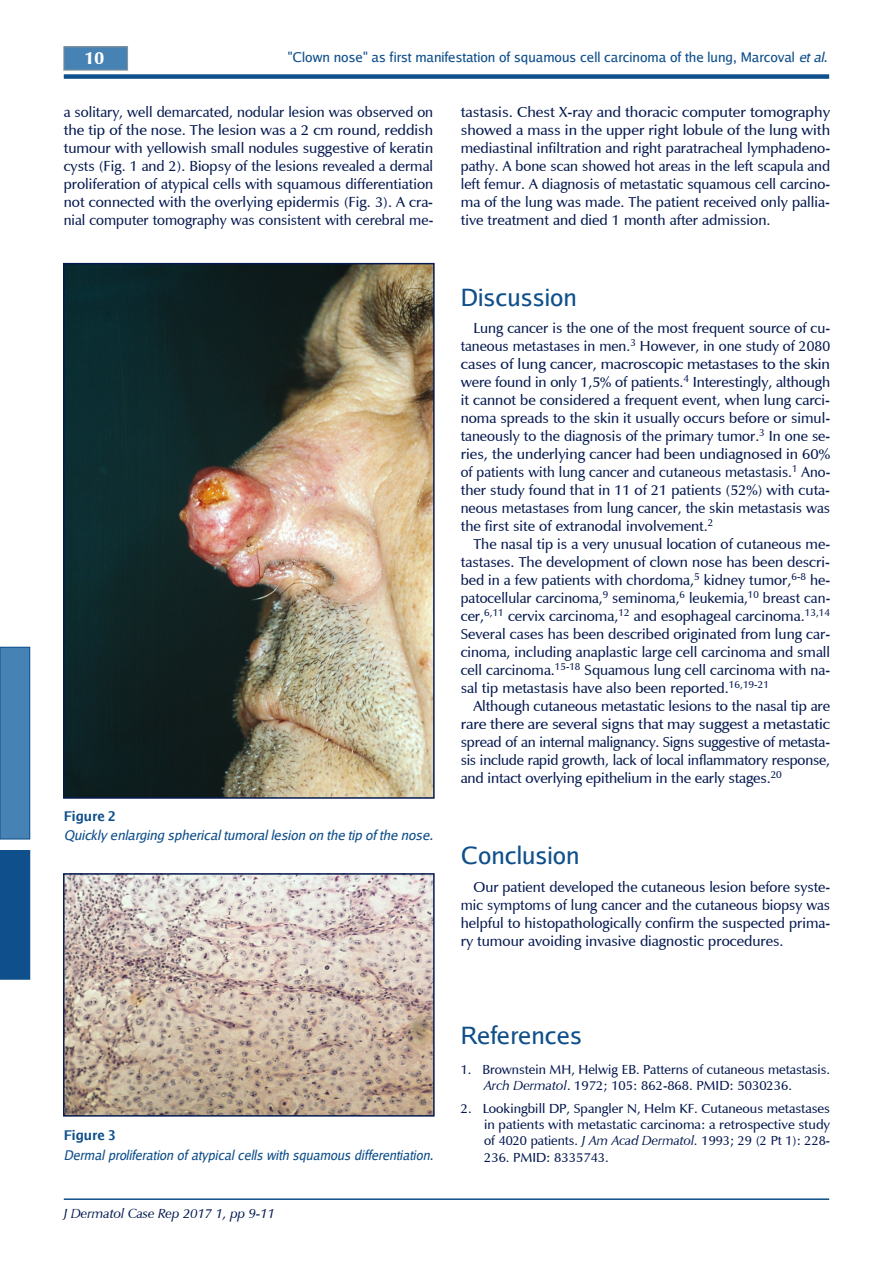
<style>
.page{position:relative;width:893px;height:1263px;background:#fff}
.page>*{position:absolute;margin:0;border:0;box-sizing:border-box;transform-origin:0 0}
.t1{font:24px "Luxi Sans";color:#0f4f8b}
.t2{font:700 18px "Mg Open Cosmetica";color:#fff}
.t3{font:15px/18px "Mg Open Cosmetica";color:#051950;text-align:justify}
.t4{font:15px/18px "Mg Open Cosmetica";color:#051950;text-align:justify;scale:1.04 1}
.t5{font:13.5px/16.2px "Mg Open Cosmetica";color:#051950}
.t6{font:13.5px "Luxi Sans";color:#0f4f8b}
.t7{font:italic 13.5px "Luxi Sans";color:#0f4f8b;scale:.93 1}
.t8{font:italic 13.5px "Luxi Sans";color:#0f4f8b}
.t9{font:italic 13.5px "Mg Open Cosmetica";color:#051950}
.t10{font:700 13.5px "Luxi Sans";color:#0f4f8b}
.s1{font-style:italic}
</style>
<div class="page">
<div style="left:64px;top:74px;width:765px;height:5px;background:#0f4f8b"></div>
<hr style="left:64px;top:1198px;width:765px;height:2px;background:#0f4f8b">
<div style="left:0;top:850px;width:30px;height:129px;background:#0f4f8b"></div>
<div style="left:0;top:647px;width:30px;height:192px;background:#4682b4"></div>
<div style="left:0;top:647px;width:30px;height:192px;border:1px solid #0f4f8b"></div>
<div style="left:64px;top:47px;width:64px;height:23px;background:#4682b4"></div>
<div style="left:64px;top:47px;width:64px;height:23px;border:1px solid #969696"></div>
<img style="left:66px;top:266px;width:366px;height:530px">
<div style="left:63px;top:263px;width:372px;height:536px;border:2px solid #051950"></div>
<img style="left:66px;top:876px;width:366px;height:237px">
<div style="left:63px;top:873px;width:372px;height:243px;border:2px solid #051950"></div>
<p class="t2" style="left:85px;top:47px;width:21px">10</p>
<p class="t6" style="left:288px;top:48px;width:541px">"Clown nose" as first manifestation of squamous cell carcinoma of the lung, Marcoval <span class="s1">et al</span>.</p>
<p class="t3" style="left:64px;top:104px;width:371px">a solitary, well demarcated, nodular lesion was observed on the tip of the nose. The lesion was a 2 cm round, reddish tumour with yellowish small nodules suggestive of keratin cysts (Fig. 1 and 2). Biopsy of the lesions revealed a dermal proliferation of atypical cells with squamous differentiation not connected with the overlying epidermis (Fig. 3). A cra&shy;nial computer tomography was consistent with cerebral me-</p>
<p class="t10" style="left:64px;top:807px;width:53px">Figure 2</p>
<p class="t8" style="left:64px;top:827px;width:371px">Quickly enlarging spherical tumoral lesion on the tip of the nose.</p>
<p class="t4" style="left:461px;top:104px;width:357px">tastasis. Chest X-ray and thoracic computer tomography showed a mass in the upper right lobule of the lung with mediastinal infiltration and right paratracheal lymphadeno&shy;pathy. A bone scan showed hot areas in the left scapula and left femur. A diagnosis of metastatic squamous cell carcino&shy;ma of the lung was made. The patient received only pallia&shy;tive treatment and died 1 month after admission.</p>
<h1 class="t1" style="left:461px;top:282px;width:118px">Discussion</h1>
<p class="t3" style="left:461px;top:320px;width:371px;text-indent:13px">Lung cancer is the one of the most frequent source of cu&shy;taneous metastases in men.<sup>3</sup> However, in one study of 2080 cases of lung cancer, macroscopic metastases to the skin were found in only 1,5% of patients.<sup>4</sup> Interestingly, although it cannot be considered a frequent event, when lung carci&shy;noma spreads to the skin it usually occurs before or simul&shy;taneously to the diagnosis of the primary tumor.<sup>3</sup> In one se&shy;ries, the underlying cancer had been undiagnosed in 60% of patients with lung cancer and cutaneous metastasis.<sup>1</sup> Ano&shy;ther study found that in 11 of 21 patients (52%) with cuta&shy;neous metastases from lung cancer, the skin metastasis was the first site of extranodal involvement.<sup>2</sup></p>
<p class="t3" style="left:461px;top:536px;width:371px;text-indent:13px">The nasal tip is a very unusual location of cutaneous me&shy;tastases. The development of clown nose has been descri&shy;bed in a few patients with chordoma,<sup>5</sup> kidney tumor,<sup>6-8</sup> he&shy;patocellular carcinoma,<sup>9</sup> seminoma,<sup>6</sup> leukemia,<sup>10</sup> breast can&shy;cer,<sup>6,11</sup> cervix carcinoma,<sup>12</sup> and esophageal carcinoma.<sup>13,14<br></sup>Several cases has been described originated from lung car&shy;cinoma, including anaplastic large cell carcinoma and small cell carcinoma.<sup>15-18</sup> Squamous lung cell carcinoma with na&shy;sal tip metastasis have also been reported.<sup>16,19-21</sup></p>
<p class="t3" style="left:461px;top:698px;width:371px;text-indent:13px">Although cutaneous metastatic lesions to the nasal tip are rare there are several signs that may suggest a metastatic spread of an internal malignancy. Signs suggestive of metasta&shy;sis include rapid growth, lack of local inflammatory response, and intact overlying epithelium in the early stages.<sup>20</sup></p>
<h1 class="t1" style="left:461px;top:840px;width:120px">Conclusion</h1>
<p class="t3" style="left:461px;top:878px;width:371px;text-indent:13px">Our patient developed the cutaneous lesion before syste&shy;mic symptoms of lung cancer and the cutaneous biopsy was helpful to histopathologically confirm the suspected prima&shy;ry tumour avoiding invasive diagnostic procedures.</p>
<p class="t10" style="left:64px;top:1126px;width:53px">Figure 3</p>
<p class="t7" style="left:64px;top:1147px;width:399px">Dermal proliferation of atypical cells with squamous differentiation.</p>
<p class="t9" style="left:64px;top:1205px;width:213px">J Dermatol Case Rep 2017 1, pp 9-11</p>
<h1 class="t1" style="left:461px;top:1020px;width:123px">References</h1>
<p class="t5" style="left:484px;top:1062px;width:347px;text-indent:-23px">1. Brownstein MH, Helwig EB. Patterns of cutaneous metastasis.<br><span class="s1">Arch Dermatol</span>. 1972; 105: 862-868. PMID: 5030236.</p>
<p class="t5" style="left:484px;top:1100px;width:347px;text-align:justify;text-indent:-23px">2. Lookingbill DP, Spangler N, Helm KF. Cutaneous metastases in patients with metastatic carcinoma: a retrospective study of 4020 patients. <span class="s1">J Am Acad Dermatol.</span> 1993; 29 (2 Pt 1): 228- 236. PMID: 8335743.</p>
</div>
